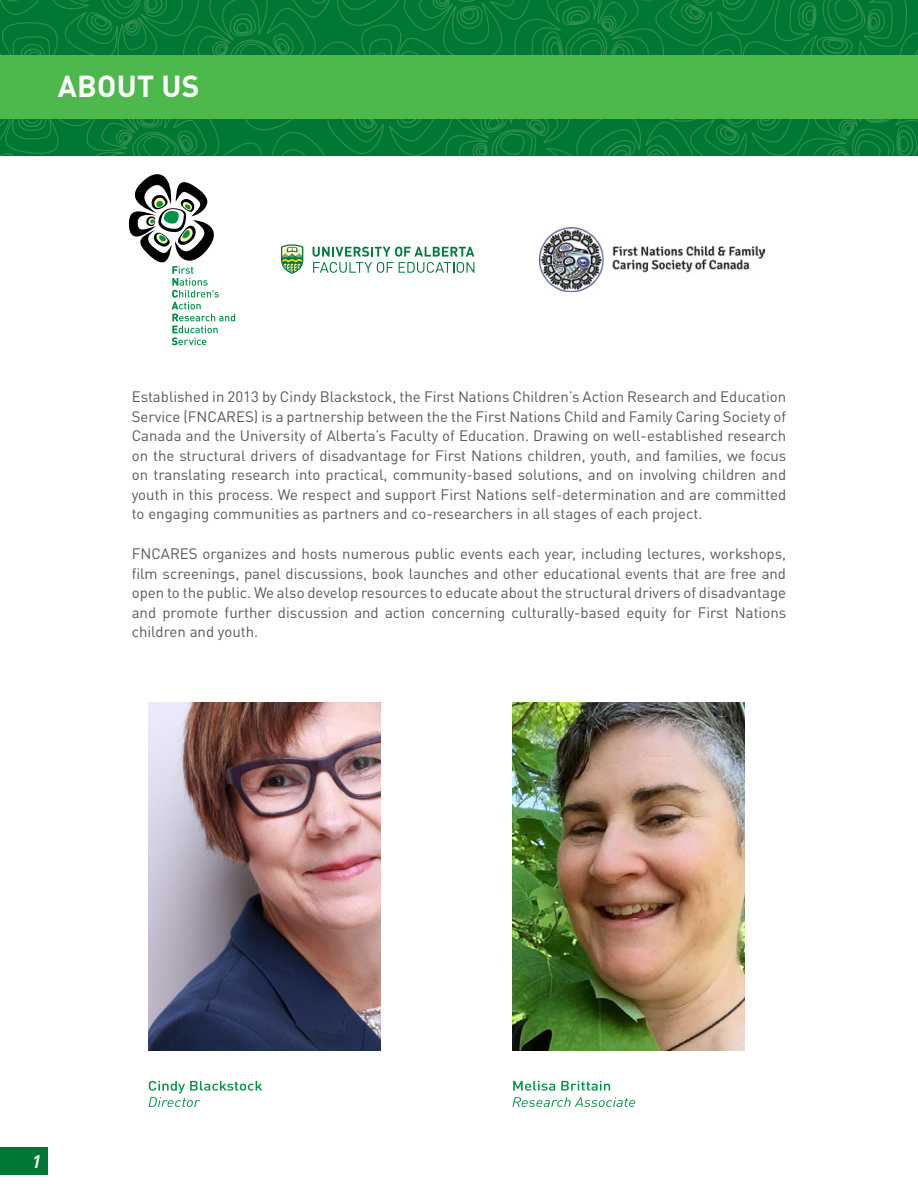
<style>
.page{position:relative;width:918px;height:1188px;background:#fff}
.page>*{position:absolute;margin:0;border:0;box-sizing:border-box;transform-origin:0 0}
.t1{font:700 30px "DIN Pro";letter-spacing:.01em;color:#fff}
.t2{font:italic 700 18px "DIN Pro";color:#fff}
.t3{font:15px/19.5px "DIN Pro";color:#58595b;text-align:justify}
</style>
<div class="page">
<svg style="left:0;top:0;width:918px;height:156px;background:#087c38"></svg>
<img style="left:148px;top:702px;width:233px;height:349px">
<svg style="left:148px;top:1081px;width:114px;height:26px"></svg>
<img style="left:513px;top:702px;width:232px;height:349px">
<svg style="left:513px;top:1097px;width:122px;height:10px"></svg>
<svg style="left:513px;top:1081px;width:97px;height:10px"></svg>
<div style="left:0;top:55px;width:918px;height:63px;background:#4db94d"></div>
<img style="left:540px;top:228px;width:225px;height:64px">
<svg style="left:313px;top:247px;width:161px;height:26px"></svg>
<svg style="left:281px;top:244px;width:22px;height:30px"></svg>
<svg style="left:129px;top:174px;width:106px;height:171px"></svg>
<div style="left:0;top:1147px;width:48px;height:27px;background:#007835"></div>
<h1 class="t1" style="left:58px;top:61px;width:143px">ABOUT US</h1>
<p class="t3" style="left:132px;top:386px;width:656px">Established in 2013 by Cindy Blackstock, the First Nations Children’s Action Research and Education Service (FNCARES) is a partnership between the the First Nations Child and Family Caring Society of Canada and the University of Alberta’s Faculty of Education. Drawing on well-established research on the structural drivers of disadvantage for First Nations children, youth, and families, we focus on translating research into practical, community-based solutions, and on involving children and youth in this process. We respect and support First Nations self-determination and are committed to engaging communities as partners and co-researchers in all stages of each project.</p>
<p class="t3" style="left:132px;top:543px;width:656px">FNCARES organizes and hosts numerous public events each year, including lectures, workshops, film screenings, panel discussions, book launches and other educational events that are free and open to the public. We also develop resources to educate about the structural drivers of disadvantage and promote further discussion and action concerning culturally-based equity for First Nations children and youth.</p>
<p class="t2" style="left:32px;top:1146px;width:11px">1</p>
</div>
